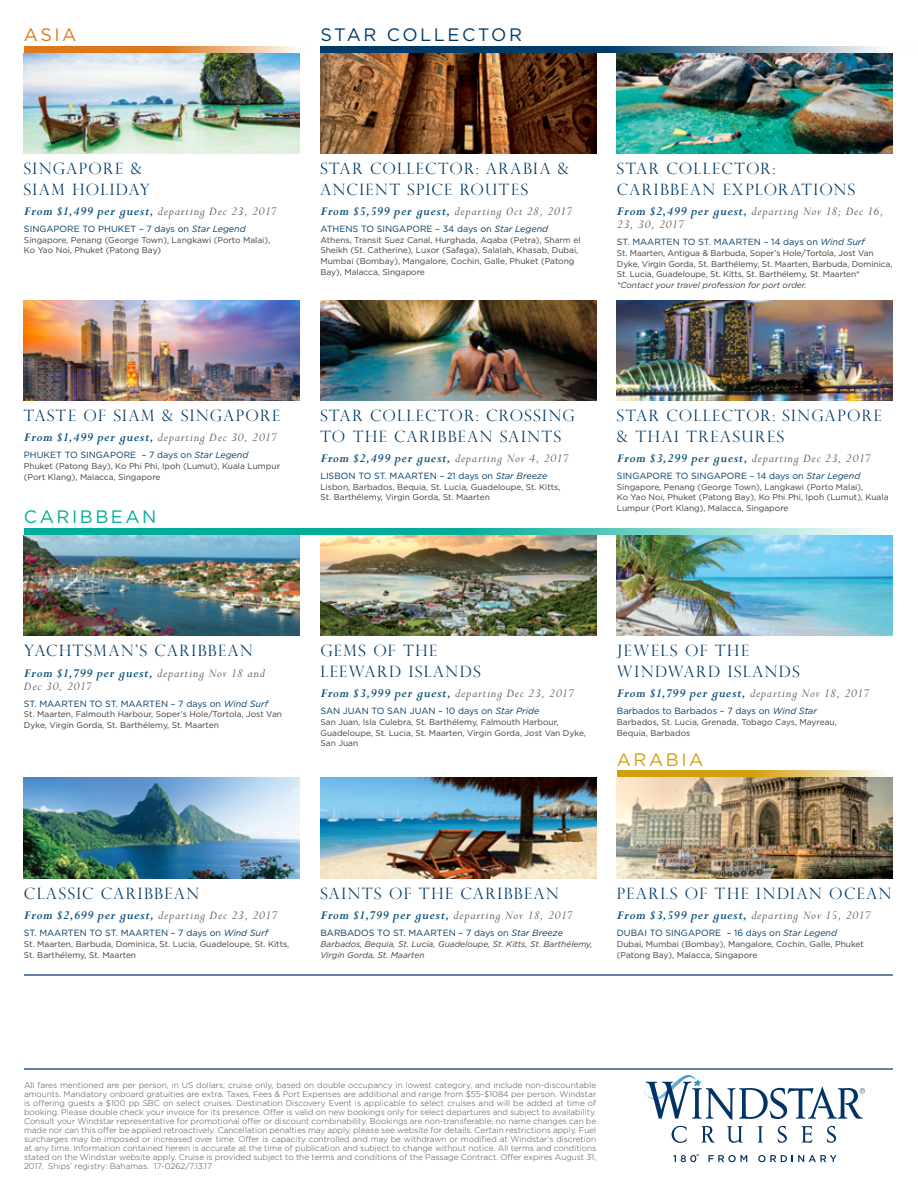
<style>
.page{position:relative;width:918px;height:1188px;background:#fff}
.page>*{position:absolute;margin:0;border:0;box-sizing:border-box;transform-origin:0 0}
.t1{font:18px "Gotham";letter-spacing:.14em;color:#003b68}
.t2{font:18px "Gotham";letter-spacing:.14em;color:#00ad98}
.t3{font:18px "Gotham";letter-spacing:.14em;color:#d49f0c}
.t4{font:18px "Gotham";color:#de791b}
.Voyage{font:300 15.6px/20.5px "Perpetua Titling";letter-spacing:.1em;color:#003b68}
.Price{font:italic 700 13.2px "Perpetua Std";letter-spacing:.04em;color:#054e7a}
.Price-2{font:italic 13.2px/13.2px "Perpetua Std";letter-spacing:.055em;color:#606063}
.From_-_To{font:9px "Gotham";color:#003b68}
.Ports{font:8.4px/10.8px "Gotham";color:#3e3e3f}
.Ports-2{font:italic 8.4px/10.8px "Gotham";color:#3e3e3f}
.t5{font:300 8.25px/9px "Gotham";color:#4b4c4d;text-align:justify}
.s1{font-weight:400;color:#606063}
.s2{font-style:italic}
.s3{font-weight:700;color:#054e7a}
</style>
<div class="page">
<hr style="left:24px;top:975px;width:869px;height:1px;background:#6183a8">
<hr style="left:24px;top:1069px;width:869px;height:1px;background:#6183a8">
<svg style="left:671px;top:1126px;width:16px;height:17px"></svg>
<svg style="left:701px;top:1126px;width:14px;height:17px"></svg>
<svg style="left:727px;top:1126px;width:16px;height:17px"></svg>
<svg style="left:758px;top:1126px;width:5px;height:17px"></svg>
<svg style="left:778px;top:1126px;width:9px;height:17px"></svg>
<svg style="left:801px;top:1126px;width:12px;height:17px"></svg>
<svg style="left:827px;top:1126px;width:9px;height:17px"></svg>
<svg style="left:645px;top:1075px;width:220px;height:45px"></svg>
<svg style="left:673px;top:1154px;width:26px;height:8px"></svg>
<svg style="left:709px;top:1155px;width:38px;height:7px"></svg>
<svg style="left:758px;top:1155px;width:79px;height:7px"></svg>
<svg style="left:24px;top:46px;width:271px;height:7px;background:#e5964d"></svg>
<svg style="left:24px;top:528px;width:849px;height:7px;background:#3bbfaf"></svg>
<svg style="left:320px;top:46px;width:560px;height:7px;background:#3b688a"></svg>
<img style="left:24px;top:53px;width:276px;height:100px">
<img style="left:24px;top:535px;width:276px;height:101px">
<img style="left:24px;top:300px;width:276px;height:100px">
<img style="left:24px;top:778px;width:276px;height:100px">
<img style="left:320px;top:53px;width:276px;height:100px">
<img style="left:320px;top:535px;width:276px;height:101px">
<img style="left:320px;top:300px;width:276px;height:100px">
<img style="left:320px;top:778px;width:276px;height:100px">
<img style="left:617px;top:53px;width:276px;height:100px">
<img style="left:617px;top:535px;width:276px;height:101px">
<img style="left:617px;top:300px;width:276px;height:100px">
<svg style="left:617px;top:770px;width:276px;height:8px;background:#dab553"></svg>
<img style="left:617px;top:778px;width:276px;height:100px">
<p class="t4" style="left:24px;top:23px;width:54px">ASIA</p>
<p class="t1" style="left:320px;top:23px;width:203px">STAR COLLECTOR</p>
<p class="Voyage" style="left:24px;top:158px;width:128px">SINGAPORE &amp;<br>SIAM HOLIDAY</p>
<p class="Price" style="left:24px;top:204px;width:255px">From $1,499 per guest, <span class="s1">departing Dec 23, 2017</span></p>
<p class="From_-_To" style="left:24px;top:223px;width:223px">SINGAPORE TO PHUKET – 7 days on <span class="s2">Star Legend</span></p>
<p class="Ports" style="left:24px;top:234px;width:248px">Singapore, Penang (George Town), Langkawi (Porto Malai),<br>Ko Yao Noi, Phuket (Patong Bay)</p>
<p class="Voyage" style="left:320px;top:158px;width:250px">STAR COLLECTOR: ARABIA &amp;<br>ANCIENT SPICE ROUTES</p>
<p class="Price" style="left:320px;top:204px;width:254px">From $5,599 per guest, <span class="s1">departing Oct 28, 2017</span></p>
<p class="From_-_To" style="left:320px;top:223px;width:229px">ATHENS TO SINGAPORE – 34 days on <span class="s2">Star Legend</span></p>
<p class="Ports" style="left:320px;top:234px;width:262px">Athens, Transit Suez Canal, Hurghada, Aqaba (Petra), Sharm el Sheikh (St. Catherine), Luxor (Safaga), Salalah, Khasab, Dubai, Mumbai (Bombay), Mangalore, Cochin, Galle, Phuket (Patong Bay), Malacca, Singapore</p>
<p class="Voyage" style="left:617px;top:158px;width:240px">STAR COLLECTOR:<br>CARIBBEAN EXPLORATIONS</p>
<p class="Price-2" style="left:617px;top:205px;width:268px"><span class="s3">From $2,499 per guest,</span> departing Nov 18; Dec 16,<br>23, 30, 2017</p>
<p class="From_-_To" style="left:617px;top:236px;width:250px">ST. MAARTEN TO ST. MAARTEN – 14 days on <span class="s2">Wind Surf</span></p>
<p class="Ports" style="left:617px;top:247px;width:277px">St. Maarten, Antigua &amp; Barbuda, Soper’s Hole/Tortola, Jost Van<br>Dyke, Virgin Gorda, St. Barthélemy, St. Maarten, Barbuda, Dominica,<br>St. Lucia, Guadeloupe, St. Kitts, St. Barthélemy, St. Maarten*</p>
<p class="Ports-2" style="left:617px;top:280px;width:191px">*Contact your travel profession for port order.</p>
<p class="Voyage" style="left:24px;top:405px;width:258px">TASTE OF SIAM &amp; SINGAPORE</p>
<p class="Price" style="left:24px;top:431px;width:255px">From $1,499 per guest, <span class="s1">departing Dec 30, 2017</span></p>
<p class="From_-_To" style="left:24px;top:449px;width:226px">PHUKET TO SINGAPORE – 7 days on <span class="s2">Star Legend</span></p>
<p class="Ports" style="left:24px;top:461px;width:258px">Phuket (Patong Bay), Ko Phi Phi, Ipoh (Lumut), Kuala Lumpur (Port Klang), Malacca, Singapore</p>
<p class="t2" style="left:24px;top:505px;width:134px">CARIBBEAN</p>
<p class="Voyage" style="left:320px;top:405px;width:256px">STAR COLLECTOR: CROSSING<br>TO THE CARIBBEAN SAINTS</p>
<p class="Price" style="left:320px;top:451px;width:250px">From $2,499 per guest, <span class="s1">departing Nov 4, 2017</span></p>
<p class="From_-_To" style="left:320px;top:470px;width:228px">LISBON TO ST. MAARTEN – 21 days on <span class="s2">Star Breeze</span></p>
<p class="Ports" style="left:320px;top:481px;width:242px">Lisbon, Barbados, Bequia, St. Lucia, Guadeloupe, St. Kitts,<br>St. Barthélemy, Virgin Gorda, St. Maarten</p>
<p class="Voyage" style="left:617px;top:405px;width:266px">STAR COLLECTOR: SINGAPORE &amp; THAI TREASURES</p>
<p class="Price" style="left:617px;top:451px;width:256px">From $3,299 per guest, <span class="s1">departing Dec 23, 2017</span></p>
<p class="From_-_To" style="left:617px;top:470px;width:245px">SINGAPORE TO SINGAPORE – 14 days on <span class="s2">Star Legend</span></p>
<p class="Ports" style="left:617px;top:481px;width:273px">Singapore, Penang (George Town), Langkawi (Porto Malai),<br>Ko Yao Noi, Phuket (Patong Bay), Ko Phi Phi, Ipoh (Lumut), Kuala<br>Lumpur (Port Klang), Malacca, Singapore</p>
<p class="Voyage" style="left:24px;top:640px;width:230px">YACHTSMAN’S CARIBBEAN</p>
<p class="Price-2" style="left:24px;top:667px;width:243px"><span class="s3">From $1,799 per guest,</span> departing Nov 18 and<br>Dec 30, 2017</p>
<p class="From_-_To" style="left:24px;top:698px;width:246px">ST. MAARTEN TO ST. MAARTEN – 7 days on <span class="s2">Wind Surf</span></p>
<p class="Ports" style="left:24px;top:709px;width:260px">St. Maarten, Falmouth Harbour, Soper’s Hole/Tortola, Jost Van<br>Dyke, Virgin Gorda, St. Barthélemy, St. Maarten</p>
<p class="Voyage" style="left:320px;top:640px;width:162px">GEMS OF THE<br>LEEWARD ISLANDS</p>
<p class="Price" style="left:320px;top:686px;width:255px">From $3,999 per guest, <span class="s1">departing Dec 23, 2017</span></p>
<p class="From_-_To" style="left:320px;top:705px;width:221px">SAN JUAN TO SAN JUAN – 10 days on <span class="s2">Star Pride</span></p>
<p class="Ports" style="left:320px;top:716px;width:267px">San Juan, Isla Culebra, St. Barthélemy, Falmouth Harbour,<br>Guadeloupe, St. Lucia, St. Maarten, Virgin Gorda, Jost Van Dyke,<br>San Juan</p>
<p class="Voyage" style="left:617px;top:640px;width:184px">JEWELS OF THE<br>WINDWARD ISLANDS</p>
<p class="Price" style="left:617px;top:686px;width:254px">From $1,799 per guest, <span class="s1">departing Nov 18, 2017</span></p>
<p class="From_-_To" style="left:617px;top:705px;width:202px">Barbados to Barbados – 7 days on <span class="s2">Wind Star</span></p>
<p class="Ports" style="left:617px;top:716px;width:221px">Barbados, St. Lucia, Grenada, Tobago Cays, Mayreau,<br>Bequia, Barbados</p>
<p class="t3" style="left:617px;top:748px;width:88px">ARABIA</p>
<p class="Voyage" style="left:24px;top:883px;width:177px">CLASSIC CARIBBEAN</p>
<p class="Price" style="left:24px;top:908px;width:255px">From $2,699 per guest, <span class="s1">departing Dec 23, 2017</span></p>
<p class="From_-_To" style="left:24px;top:927px;width:246px">ST. MAARTEN TO ST. MAARTEN – 7 days on <span class="s2">Wind Surf</span></p>
<p class="Ports" style="left:24px;top:938px;width:267px">St. Maarten, Barbuda, Dominica, St. Lucia, Guadeloupe, St. Kitts,<br>St. Barthélemy, St. Maarten</p>
<p class="Voyage" style="left:320px;top:883px;width:240px">SAINTS OF THE CARIBBEAN</p>
<p class="Price" style="left:320px;top:908px;width:254px">From $1,799 per guest, <span class="s1">departing Nov 18, 2017</span></p>
<p class="From_-_To" style="left:320px;top:927px;width:244px">BARBADOS TO ST. MAARTEN – 7 days on <span class="s2">Star Breeze</span></p>
<p class="Ports-2" style="left:320px;top:938px;width:274px">Barbados, Bequia, St. Lucia, Guadeloupe, St. Kitts, St. Barthélemy,<br>Virgin Gorda, St. Maarten</p>
<p class="Voyage" style="left:617px;top:883px;width:276px">PEARLS OF THE INDIAN OCEAN</p>
<p class="Price" style="left:617px;top:908px;width:255px">From $3,599 per guest, <span class="s1">departing Nov 15, 2017</span></p>
<p class="From_-_To" style="left:617px;top:927px;width:222px">DUBAI TO SINGAPORE – 16 days on <span class="s2">Star Legend</span></p>
<p class="Ports" style="left:617px;top:938px;width:249px">Dubai, Mumbai (Bombay), Mangalore, Cochin, Galle, Phuket (Patong Bay), Malacca, Singapore</p>
<p class="t5" style="left:24px;top:1080px;width:574px">All fares mentioned are per person, in US dollars; cruise only, based on double occupancy in lowest category, and include non-discountable amounts. Mandatory onboard gratuities are extra. Taxes, Fees &amp; Port Expenses are additional and range from $55-$1084 per person. Windstar is offering guests a $100 pp SBC on select cruises. Destination Discovery Event is applicable to select cruises and will be added at time of booking. Please double check your invoice for its presence. Offer is valid on new bookings only for select departures and subject to availability.<br>Consult your Windstar representative for promotional offer or discount combinability. Bookings are non-transferable; no name changes can be made nor can this offer be applied retroactively. Cancellation penalties may apply, please see website for details. Certain restrictions apply. Fuel surcharges may be imposed or increased over time. Offer is capacity controlled and may be withdrawn or modified at Windstar’s discretion at any time. Information contained herein is accurate at the time of publication and subject to change without notice. All terms and conditions stated on the Windstar website apply. Cruise is provided subject to the terms and conditions of the Passage Contract. Offer expires August 31, 2017. Ships’ registry: Bahamas. 17-0262/7.13.17</p>
</div>
